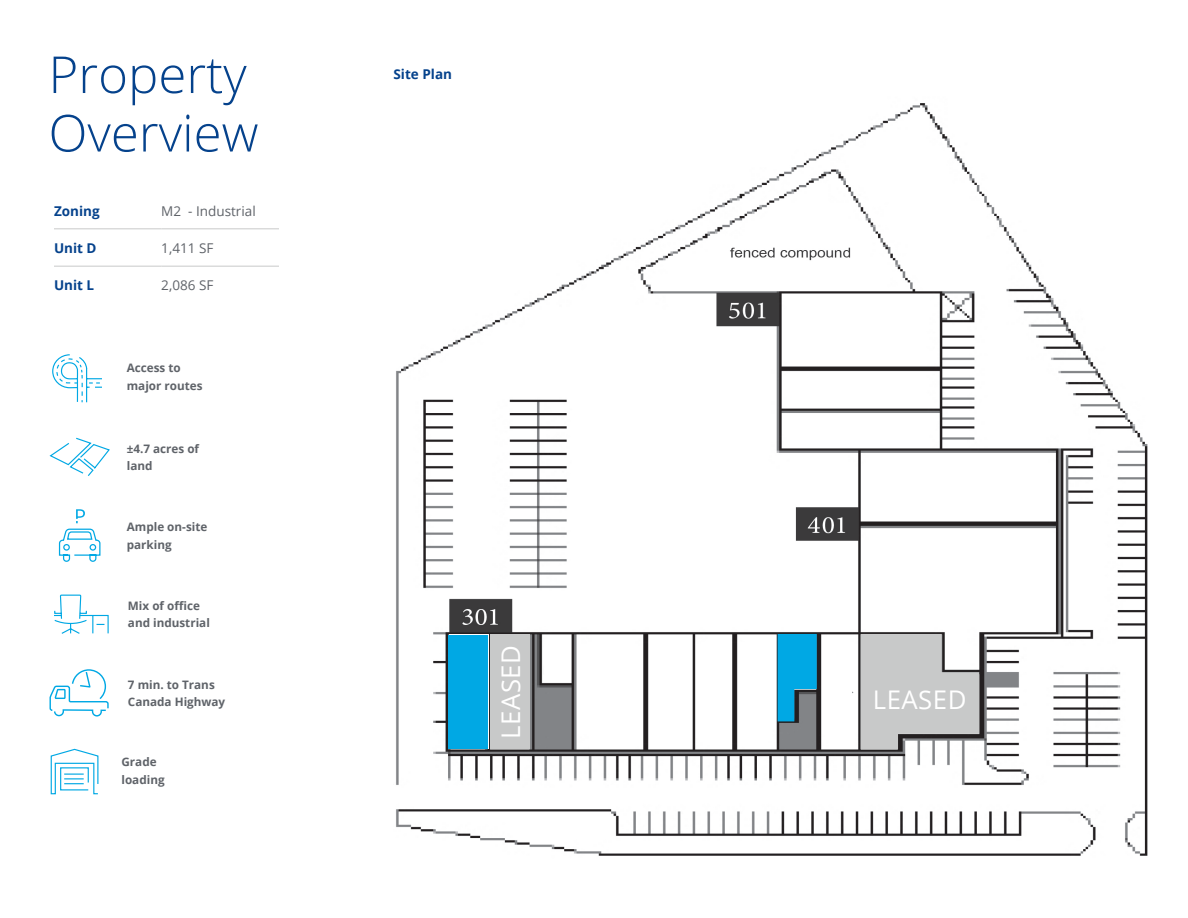
<style>
.page{position:relative;width:1188px;height:918px;background:#fff}
.page>*{position:absolute;margin:0;border:0;box-sizing:border-box;transform-origin:0 0}
.t1{font:300 51px/58.5px "Open Sans";color:#05428c}
.t2{font:25.65px "Open Sans";letter-spacing:.02em;color:#fff}
.Body_Text_-_Dark_Grey_CMYK{font:13.5px "Open Sans";color:#5f6369}
.Body_Text_-_Dark_Grey_CMYK-2{font:700 13.5px "Open Sans";color:#05428c}
.Body_Text_-_Dark_Grey_CMYK-3{font:700 11.7px/17.5px "Open Sans";color:#5f6369}
</style>
<div class="page">
<img style="left:396px;top:103px;width:752px;height:753px">
<svg style="left:449px;top:634px;width:39px;height:115px"></svg>
<div style="left:491px;top:634px;width:39px;height:115px;background:#c8c9c9"></div>
<svg style="left:861px;top:634px;width:118px;height:115px;background:#c6c7c7"></svg>
<hr style="left:54px;top:229px;width:107px;height:1px;background:#c8c9c9">
<hr style="left:161px;top:229px;width:118px;height:1px;background:#c8c9c9">
<hr style="left:54px;top:266px;width:107px;height:1px;background:#c8c9c9">
<hr style="left:161px;top:266px;width:118px;height:1px;background:#c8c9c9">
<svg style="left:52px;top:354px;width:50px;height:49px"></svg>
<svg style="left:49px;top:437px;width:61px;height:39px"></svg>
<svg style="left:50px;top:748px;width:49px;height:47px"></svg>
<svg style="left:54px;top:594px;width:55px;height:40px"></svg>
<svg style="left:58px;top:509px;width:43px;height:53px"></svg>
<svg style="left:49px;top:669px;width:60px;height:48px"></svg>
<svg style="left:778px;top:634px;width:39px;height:87px;background:#1699c9"></svg>
<div style="left:448px;top:635px;width:39px;height:113px;background:#00a8e4"></div>
<p class="t1" style="left:48px;top:44px;width:212px">Property<br>Overview</p>
<p class="Body_Text_-_Dark_Grey_CMYK-2" style="left:54px;top:201px;width:47px">Zoning</p>
<p class="Body_Text_-_Dark_Grey_CMYK" style="left:161px;top:202px;width:96px">M2 - Industrial</p>
<p class="Body_Text_-_Dark_Grey_CMYK-2" style="left:54px;top:238px;width:44px">Unit D</p>
<p class="Body_Text_-_Dark_Grey_CMYK" style="left:161px;top:239px;width:54px">1,411 SF</p>
<p class="Body_Text_-_Dark_Grey_CMYK-2" style="left:54px;top:276px;width:42px">Unit L</p>
<p class="Body_Text_-_Dark_Grey_CMYK" style="left:161px;top:276px;width:54px">2,086 SF</p>
<p class="Body_Text_-_Dark_Grey_CMYK-3" style="left:127px;top:359px;width:77px">Access to major routes</p>
<p class="Body_Text_-_Dark_Grey_CMYK-3" style="left:127px;top:439px;width:74px">±4.7 acres of land</p>
<p class="Body_Text_-_Dark_Grey_CMYK-3" style="left:127px;top:518px;width:82px">Ample on-site parking</p>
<p class="Body_Text_-_Dark_Grey_CMYK-3" style="left:128px;top:597px;width:83px">Mix of office and industrial</p>
<p class="Body_Text_-_Dark_Grey_CMYK-3" style="left:128px;top:675px;width:99px">7 min. to Trans<br>Canada Highway</p>
<p class="Body_Text_-_Dark_Grey_CMYK-3" style="left:122px;top:753px;width:45px">Grade loading</p>
<p class="Body_Text_-_Dark_Grey_CMYK-2" style="left:394px;top:65px;width:60px">Site Plan</p>
<p class="t2" style="left:493px;top:739px;width:95px;rotate:-90deg">LEASED</p>
<p class="t2" style="left:873px;top:682px;width:95px">LEASED</p>
</div>
